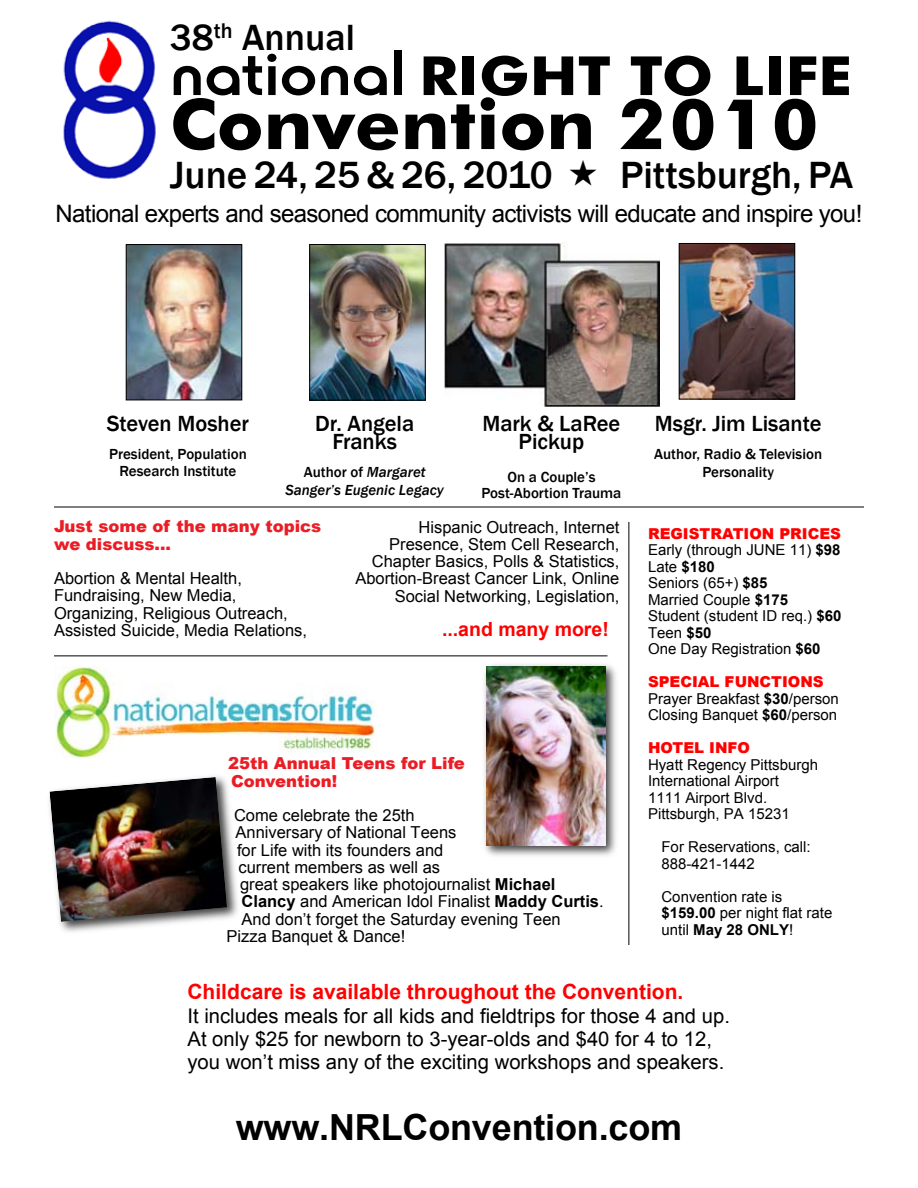
<style>
.page{position:relative;width:918px;height:1188px;background:#fff}
.page>*{position:absolute;margin:0;border:0;box-sizing:border-box;transform-origin:0 0}
.t1{font:700 69.75px "Futura BT";color:#000;scale:1.08 1}
.t2{font:700 54px "Futura BT";color:#000;scale:1.11 1}
.t3{font:500 39px "Franklin Gothic";color:#000}
.t4{font:500 37.5px "Franklin Gothic";color:#000}
.t5{font:700 36px "Arial";letter-spacing:-.005em;color:#000}
.t6{font:24px "Arial";letter-spacing:-.025em;color:#000}
.t7{font:500 22.5px/18px "Franklin Gothic";color:#000;text-align:center}
.t8{font:700 21px "Arial";color:#f00}
.t9{font:20.25px/23.2px "Arial";color:#000}
.t10{font:700 19.5px "Arial";color:#f00}
.t11{font:16.5px/17.2px "Arial";color:#000}
.t12{font:900 16.5px/17.2px "Arial";color:#ea1d25}
.t13{font:15px/16.5px "Arial";color:#000}
.t14{font:500 15px/17.2px "Franklin Gothic";color:#000;text-align:center}
.t15{font:italic 500 15px/18px "Franklin Gothic";color:#000;text-align:center}
.t16{font:900 15px "Arial";color:#f00}
.s1{font-family:"Horatio D";font-weight:500;font-size:67.5px}
.s2{font-style:normal}
.s3{font-weight:900;color:#f00}
.s4{font-weight:700}
</style>
<div class="page">
<img style="left:128px;top:246px;width:112px;height:152px">
<div style="left:126px;top:244px;width:116px;height:156px;border:1px solid #000"></div>
<img style="left:311px;top:246px;width:113px;height:153px">
<div style="left:309px;top:244px;width:117px;height:157px;border:1px solid #000"></div>
<img style="left:681px;top:245px;width:112px;height:152px">
<div style="left:679px;top:243px;width:116px;height:156px;border:1px solid #000"></div>
<hr style="left:54px;top:507px;width:810px;height:1px;background:#000">
<img style="left:63px;top:20px;width:93px;height:159px">
<hr style="left:628px;top:522px;width:1px;height:423px;background:#000">
<hr style="left:54px;top:656px;width:554px;height:1px;background:#000">
<img style="left:54px;top:666px;width:324px;height:91px">
<div style="left:45px;top:772px;width:196px;height:163px;background:#000;opacity:.75"></div>
<img style="left:50px;top:777px;width:177px;height:145px">
<div style="left:482px;top:662px;width:138px;height:198px;background:#000;opacity:.75"></div>
<img style="left:486px;top:666px;width:120px;height:179px">
<img style="left:444px;top:243px;width:216px;height:164px">
<h3 class="t4" style="left:170px;top:14px;width:187px">38<sup>th</sup> Annual</h3>
<h2 class="t2" style="left:170px;top:43px;width:616px"><span class="s1">national</span> RIGHT TO LIFE</h2>
<h1 class="t1" style="left:170px;top:82px;width:602px">Convention 2010</h1>
<h3 class="t3" style="left:170px;top:150px;width:384px">June 24, 25 &amp; 26, 2010</h3>
<h3 class="t3" style="left:620px;top:150px;width:235px">Pittsburgh, PA</h3>
<h3 class="t6" style="left:56px;top:198px;width:808px">National experts and seasoned community activists will educate and inspire you!</h3>
<h3 class="t7" style="left:107px;top:414px;width:144px">Steven Mosher</h3>
<p class="t14" style="left:109px;top:446px;width:139px">President, Population<br>Research Institute</p>
<h3 class="t7" style="left:315px;top:414px;width:101px">Dr. Angela<br>Franks</h3>
<p class="t15" style="left:286px;top:463px;width:160px"><span class="s2">Author of</span> Margaret<br>Sanger’s Eugenic Legacy</p>
<h3 class="t7" style="left:482px;top:414px;width:140px">Mark &amp; LaRee<br>Pickup</h3>
<p class="t14" style="left:482px;top:469px;width:141px;line-height:16.5px">On a Couple’s<br>Post-Abortion Trauma</p>
<h3 class="t7" style="left:655px;top:414px;width:168px">Msgr. Jim Lisante</h3>
<p class="t14" style="left:654px;top:445px;width:169px;line-height:18px">Author, Radio &amp; Television<br>Personality</p>
<p class="t12" style="left:54px;top:517px;width:269px">Just some of the many topics we discuss...</p>
<p class="t11" style="left:54px;top:570px;width:255px">Abortion &amp; Mental Health,<br>Fundraising, New Media,<br>Organizing, Religious Outreach,<br>Assisted Suicide, Media Relations,</p>
<p class="t11" style="left:355px;top:518px;width:266px;text-align:right">Hispanic Outreach, Internet Presence, Stem Cell Research, Chapter Basics, Polls &amp; Statistics, Abortion-Breast Cancer Link, Online Social Networking, Legislation,</p>
<p class="t10" style="left:442px;top:616px;width:168px">...and many more!</p>
<p class="t13" style="left:648px;top:526px;width:195px"><span class="s3">Registration Prices<br></span>Early (through JUNE 11) <span class="s4">$98<br></span>Late <span class="s4">$180<br></span>Seniors (65+) <span class="s4">$85<br></span>Married Couple <span class="s4">$175<br></span>Student (student ID req.) <span class="s4">$60<br></span>Teen <span class="s4">$50<br></span>One Day Registration <span class="s4">$60</span></p>
<p class="t13" style="left:648px;top:674px;width:192px"><span class="s3">Special Functions<br></span>Prayer Breakfast <span class="s4">$30</span>/person<br>Closing Banquet <span class="s4">$60</span>/person</p>
<p class="t16" style="left:648px;top:737px;width:25px">HOTEL</p>
<p class="t16" style="left:709px;top:737px;width:41px">INFO</p>
<p class="t13" style="left:648px;top:757px;width:172px">Hyatt Regency Pittsburgh<br>International Airport<br>1111 Airport Blvd.<br>Pittsburgh, PA 15231</p>
<p class="t13" style="left:662px;top:839px;width:151px">For Reservations, call:<br>888-421-1442</p>
<p class="t13" style="left:662px;top:889px;width:172px">Convention rate is <span class="s4">$159.00</span> per night flat rate until <span class="s4">May 28 ONLY</span>!</p>
<p class="t12" style="left:228px;top:754px;width:238px">25th Annual Teens for Life<br>Convention!</p>
<p class="t11" style="left:234px;top:807px;width:182px">Come celebrate the 25th</p>
<p class="t11" style="left:236px;top:824px;width:223px">Anniversary of National Teens</p>
<p class="t11" style="left:237px;top:841px;width:208px">for Life with its founders and</p>
<p class="t11" style="left:238px;top:859px;width:203px">current members as well as</p>
<p class="t11" style="left:240px;top:876px;width:317px">great speakers like photojournalist <span class="s4">Michael</span></p>
<p class="t11" style="left:242px;top:893px;width:364px"><span class="s4">Clancy</span> and American Idol Finalist <span class="s4">Maddy Curtis</span>.</p>
<p class="t11" style="left:242px;top:910px;width:321px">And don’t forget the Saturday evening Teen</p>
<p class="t11" style="left:226px;top:928px;width:180px">Pizza Banquet &amp; Dance!</p>
<p class="t8" style="left:188px;top:978px;width:497px">Childcare is available throughout the Convention.</p>
<p class="t9" style="left:188px;top:1004px;width:544px">It includes meals for all kids and fieldtrips for those 4 and up.<br>At only $25 for newborn to 3-year-olds and $40 for 4 to 12, you won’t miss any of the exciting workshops and speakers.</p>
<h3 class="t5" style="left:236px;top:1103px;width:448px">www.NRLConvention.com</h3>
</div>
